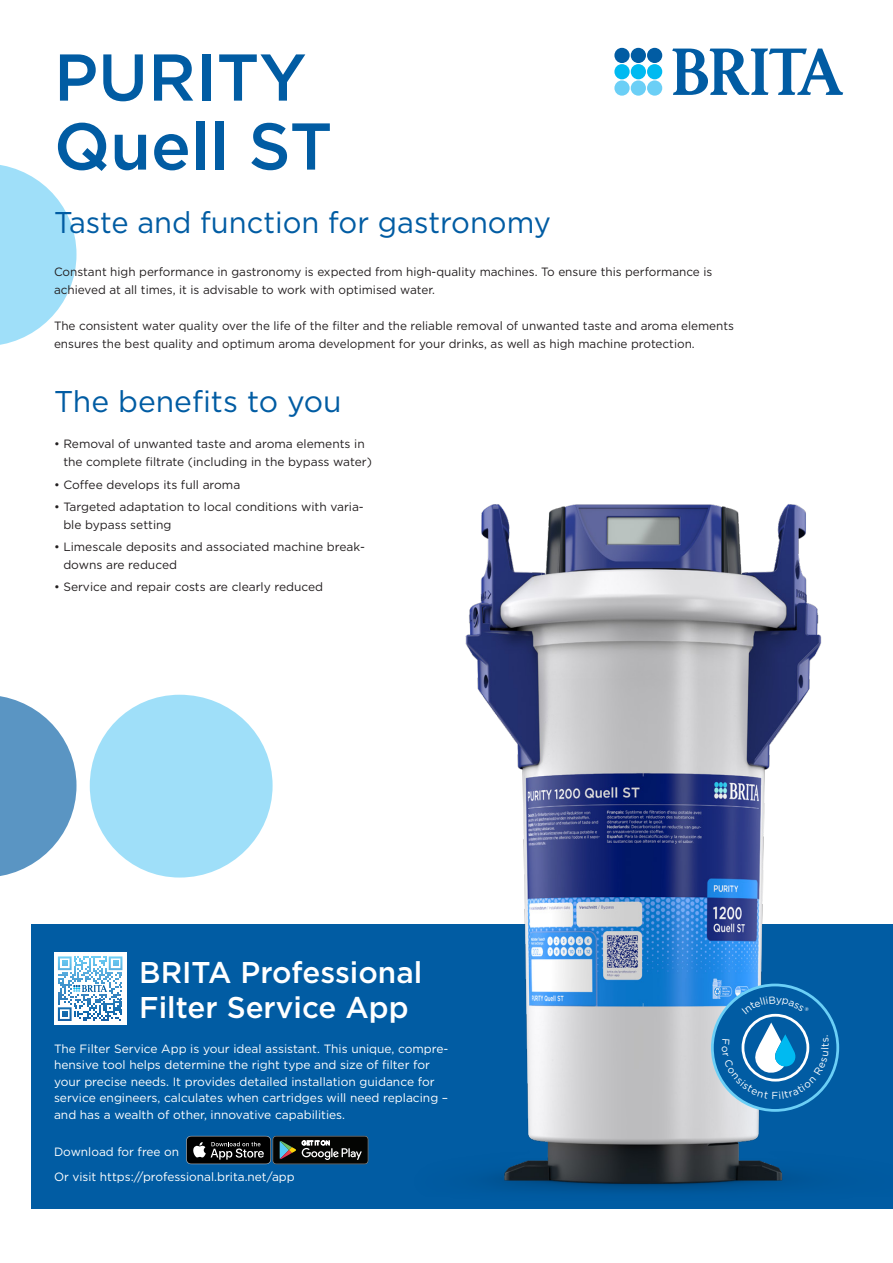
<style>
.page{position:relative;width:893px;height:1263px;background:#fff}
.page>*{position:absolute;margin:0;border:0;box-sizing:border-box;transform-origin:0 0}
.t1{font:500 66px/69px "Gotham";color:#015ca3}
.t2{font:30px "Gotham";color:#015ca3}
.t3{font:500 30px/34.5px "Gotham";color:#fff}
.t4{font:12px/18px "Gotham";color:#231f20}
.t5{font:12px/16.5px "Gotham";color:#fff}
</style>
<div class="page">
<svg style="left:0;top:696px;width:77px;height:180px"></svg>
<svg style="left:0;top:165px;width:77px;height:180px"></svg>
<div style="left:90px;top:695px;width:183px;height:182px;background:#9fdff9;border-radius:50%"></div>
<div style="left:31px;top:924px;width:862px;height:285px;background:#015ca3"></div>
<svg style="left:186px;top:1136px;width:111px;height:28px;background:#2d3131"></svg>
<div style="left:54px;top:952px;width:72px;height:73px;background:#fff"></div>
<svg style="left:58px;top:956px;width:64px;height:65px"></svg>
<svg style="left:73px;top:985px;width:34px;height:7px"></svg>
<div style="left:647px;top:80px;width:15px;height:16px;background:#6bcff6;border-radius:50%"></div>
<div style="left:631px;top:80px;width:15px;height:16px;background:#6bcff6;border-radius:50%"></div>
<div style="left:614px;top:80px;width:16px;height:16px;background:#6bcff6;border-radius:50%"></div>
<div style="left:647px;top:48px;width:15px;height:15px;background:#015ca3;border-radius:50%"></div>
<div style="left:631px;top:48px;width:15px;height:15px;background:#015ca3;border-radius:50%"></div>
<div style="left:614px;top:48px;width:16px;height:15px;background:#015ca3;border-radius:50%"></div>
<div style="left:647px;top:64px;width:15px;height:15px;background:#00baf1;border-radius:50%"></div>
<div style="left:631px;top:64px;width:15px;height:15px;background:#00baf1;border-radius:50%"></div>
<div style="left:614px;top:64px;width:16px;height:15px;background:#00baf1;border-radius:50%"></div>
<svg style="left:672px;top:49px;width:171px;height:46px"></svg>
<img style="left:297px;top:504px;width:543px;height:688px">
<svg style="left:711px;top:983px;width:128px;height:129px"></svg>
<h1 class="t1" style="left:54px;top:42px;width:280px">PURITY<br>Quell ST</h1>
<h2 class="t2" style="left:54px;top:203px;width:499px">Taste and function for gastronomy</h2>
<p class="t4" style="left:54px;top:263px;width:660px">Constant high performance in gastronomy is expected from high-quality machines. To ensure this performance is achieved at all times, it is advisable to work with optimised water.</p>
<p class="t4" style="left:54px;top:317px;width:681px">The consistent water quality over the life of the filter and the reliable removal of unwanted taste and aroma elements ensures the best quality and optimum aroma development for your drinks, as well as high machine protection.</p>
<h2 class="t2" style="left:54px;top:382px;width:289px">The benefits to you</h2>
<p class="t4" style="left:63px;top:435px;width:310px;text-indent:-9px">• Removal of unwanted taste and aroma elements in the complete filtrate (including in the bypass water)</p>
<p class="t4" style="left:54px;top:475px;width:188px">• Coffee develops its full aroma</p>
<p class="t4" style="left:63px;top:497px;width:302px;text-indent:-9px">• Targeted adaptation to local conditions with varia&shy;ble bypass setting</p>
<p class="t4" style="left:63px;top:538px;width:303px;text-indent:-9px">• Limescale deposits and associated machine break&shy;downs are reduced</p>
<p class="t4" style="left:54px;top:578px;width:271px">• Service and repair costs are clearly reduced</p>
<h2 class="t3" style="left:139px;top:955px;width:284px">BRITA Professional<br>Filter Service App</h2>
<p class="t5" style="left:54px;top:1040px;width:396px">The Filter Service App is your ideal assistant. This unique, compre&shy;hensive tool helps determine the right type and size of filter for your precise needs. It provides detailed installation guidance for service engineers, calculates when cartridges will need replacing – and has a wealth of other, innovative capabilities.</p>
<p class="t5" style="left:54px;top:1143px;width:127px">Download for free on</p>
<p class="t5" style="left:54px;top:1168px;width:242px">Or visit https://professional.brita.net/app</p>
</div>
